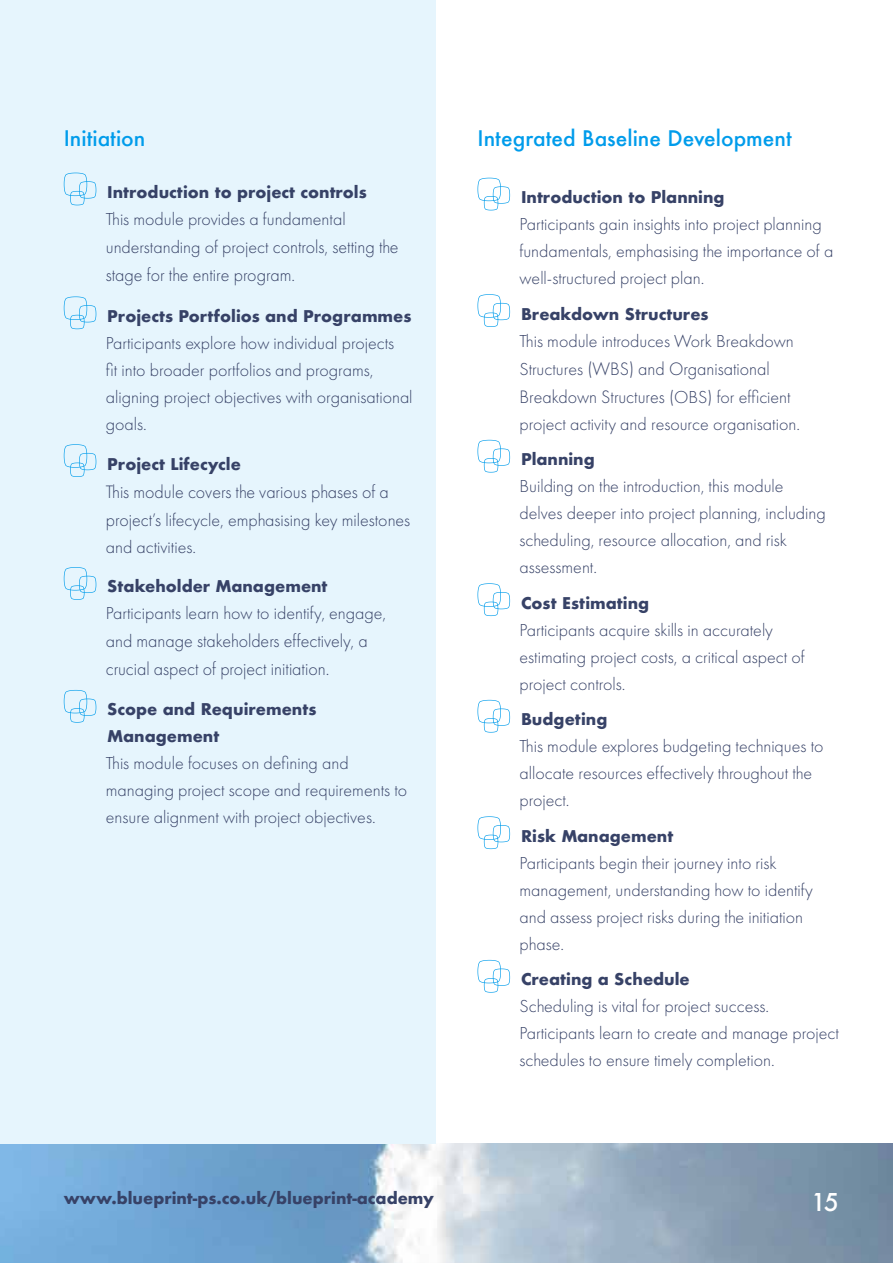
<style>
.page{position:relative;width:893px;height:1263px;background:#fff}
.page>*{position:absolute;margin:0;border:0;box-sizing:border-box;transform-origin:0 0}
.t1{font:500 24px "Futura";color:#fff}
.t2{font:500 21px "Futura";color:#009ceb}
.t3{font:300 18.75px/28px "Futura PT";color:#374267;scale:.96 1}
.t4{font:300 18px/27px "Futura PT";color:#374267}
.t5{font:700 15.75px/27px "Futura";color:#374267}
.s1{font-size:18.75px}
.s2{font-size:18px}
</style>
<div class="page">
<img style="left:0;top:1144px;width:893px;height:119px">
<div style="left:0;top:0;width:436px;height:1144px;background:#e6f5fd"></div>
<svg style="left:64px;top:173px;width:32px;height:32px"></svg>
<svg style="left:64px;top:296px;width:32px;height:33px"></svg>
<svg style="left:64px;top:444px;width:32px;height:33px"></svg>
<svg style="left:64px;top:567px;width:32px;height:33px"></svg>
<svg style="left:64px;top:690px;width:32px;height:33px"></svg>
<svg style="left:477px;top:178px;width:33px;height:32px"></svg>
<svg style="left:477px;top:294px;width:33px;height:33px"></svg>
<svg style="left:477px;top:440px;width:33px;height:32px"></svg>
<svg style="left:477px;top:583px;width:33px;height:33px"></svg>
<svg style="left:477px;top:700px;width:33px;height:32px"></svg>
<svg style="left:477px;top:816px;width:33px;height:33px"></svg>
<svg style="left:477px;top:960px;width:33px;height:32px"></svg>
<p class="t2" style="left:64px;top:124px;width:83px">Initiation</p>
<p class="t5" style="left:107px;top:178px;width:261px">Introduction to project controls</p>
<p class="t4" style="left:106px;top:205px;width:294px;line-height:28px">This module provides a fundamental understanding of project <span class="s1">controls, setting the</span></p>
<p class="t3" style="left:106px;top:261px;width:199px">stage for the entire program.</p>
<p class="t5" style="left:107px;top:302px;width:306px">Projects Portfolios and Programmes</p>
<p class="t4" style="left:106px;top:329px;width:308px">Participants explore how individual projects<br>fit into broader portfolios and programs, aligning project objectives with organisational goals.</p>
<p class="t5" style="left:107px;top:450px;width:135px">Project Lifecycle</p>
<p class="t3" style="left:106px;top:477px;width:296px">This module covers the various phases of a</p>
<p class="t4" style="left:106px;top:506px;width:306px"><span class="s1">project’s</span> lifecycle, emphasising key milestones and activities.</p>
<p class="t5" style="left:107px;top:573px;width:222px">Stakeholder Management</p>
<p class="t4" style="left:106px;top:600px;width:282px">Participants learn how to identify, engage,</p>
<p class="t3" style="left:106px;top:627px;width:274px"><span class="s2">and</span> manage stakeholders effectively, a crucial aspect of project initiation.</p>
<p class="t5" style="left:107px;top:696px;width:211px">Scope and Requirements<br>Management</p>
<p class="t4" style="left:106px;top:750px;width:303px">This module focuses on defining and managing project scope and requirements to ensure alignment with project objectives.</p>
<p class="t2" style="left:477px;top:124px;width:316px">Integrated Baseline Development</p>
<p class="t5" style="left:521px;top:184px;width:205px">Introduction to Planning</p>
<p class="t4" style="left:519px;top:211px;width:315px">Participants gain insights into project planning fundamentals, emphasising the importance of a well-structured project plan.</p>
<p class="t5" style="left:521px;top:300px;width:189px">Breakdown Structures</p>
<p class="t4" style="left:519px;top:327px;width:276px">This module introduces Work Breakdown</p>
<p class="t3" style="left:519px;top:354px;width:284px"><span class="s2">Structures</span> (WBS) and Organisational<br>Breakdown Structures <span class="s2">(OBS) for efficient</span></p>
<p class="t4" style="left:519px;top:410px;width:282px">project activity and resource organisation.</p>
<p class="t5" style="left:521px;top:446px;width:75px">Planning</p>
<p class="t4" style="left:519px;top:473px;width:308px">Building on the introduction, this module delves deeper into project planning, including scheduling, resource allocation, and risk assessment.</p>
<p class="t5" style="left:521px;top:589px;width:130px">Cost Estimating</p>
<p class="t4" style="left:519px;top:616px;width:287px">Participants acquire skills in accurately estimating project costs, a critical aspect of project controls.</p>
<p class="t5" style="left:521px;top:706px;width:88px">Budgeting</p>
<p class="t4" style="left:519px;top:733px;width:306px">This module explores budgeting techniques to allocate resources effectively throughout the project.</p>
<p class="t5" style="left:521px;top:822px;width:154px">Risk Management</p>
<p class="t4" style="left:519px;top:849px;width:295px">Participants begin their journey into risk management, understanding how to identify and assess project risks during the initiation phase.</p>
<p class="t5" style="left:521px;top:966px;width:170px">Creating a Schedule</p>
<p class="t4" style="left:519px;top:993px;width:321px">Scheduling is vital for project success.<br>Participants learn to create and manage project schedules to ensure timely completion.</p>
<p class="t5" style="left:64px;top:1184px;width:372px">www.blueprint-ps.co.uk/blueprint-academy</p>
<h1 class="t1" style="left:811px;top:1185px;width:29px">15</h1>
</div>
